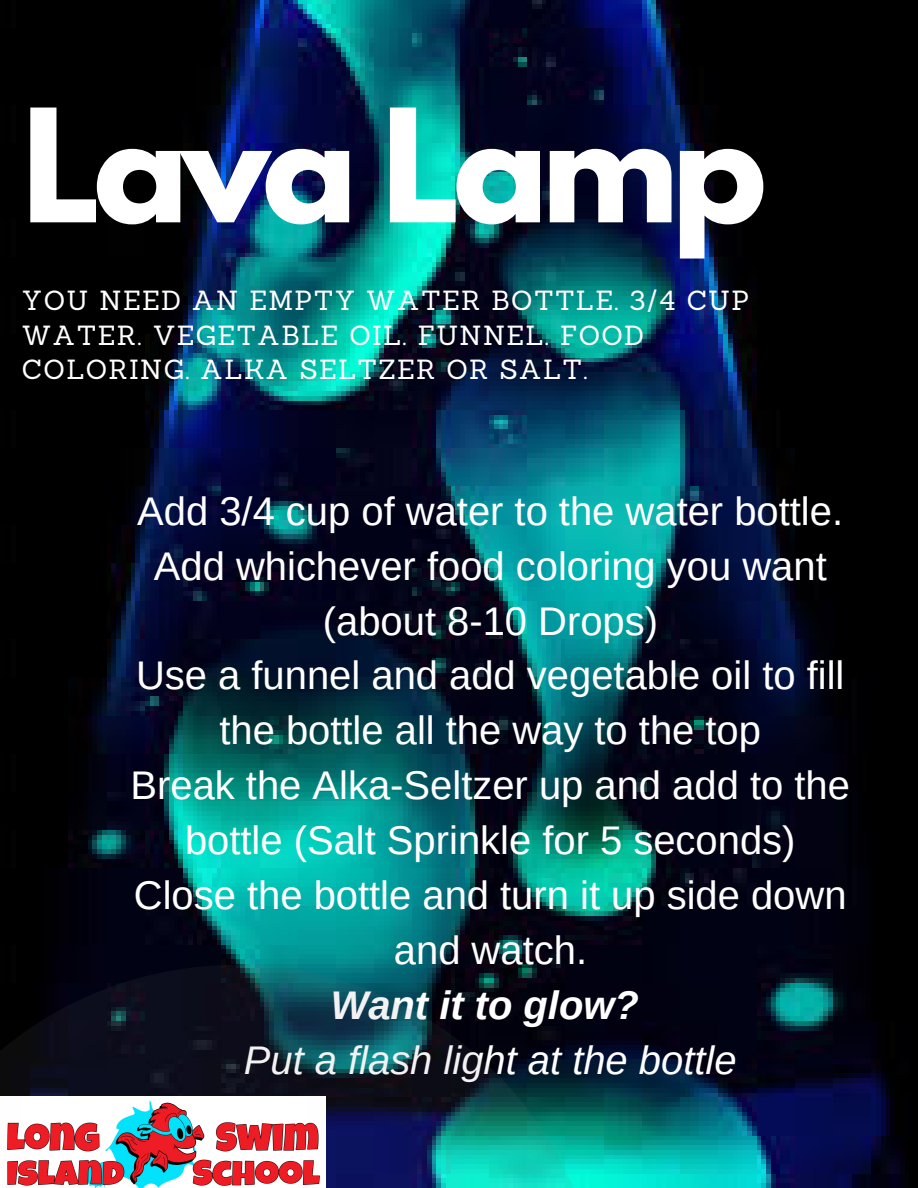
<style>
.page{position:relative;width:918px;height:1188px;background:#fff}
.page>*{position:absolute;margin:0;border:0;box-sizing:border-box;transform-origin:0 0}
.t1{font:700 139.2px "League Spartan";letter-spacing:-.05em;color:#fff}
.t2{font:39.9px/54.9px "Arimo";color:#fff;text-align:center}
.t3{font:italic 39.9px "Arimo";color:#fff}
.t4{font:italic 700 39.9px "Arimo";color:#fff}
.t5{font:27px/34.8px "Sanchez";letter-spacing:.05em;color:#fff}
</style>
<div class="page">
<img style="left:0;top:0;width:918px;height:1188px">
<svg style="left:0;top:965px;width:603px;height:223px;background:#0a2f3b"></svg>
<img style="left:0;top:1096px;width:325px;height:92px">
<h1 class="t1" style="left:22px;top:97px;width:746px">Lava Lamp</h1>
<p class="t5" style="left:22px;top:283px;width:729px">YOU NEED AN EMPTY WATER BOTTLE. 3/4 CUP<br>WATER. VEGETABLE OIL. FUNNEL. FOOD<br>COLORING. ALKA SELTZER OR SALT.</p>
<p class="t2" style="left:131px;top:483px;width:721px">Add 3/4 cup of water to the water bottle.<br>Add whichever food coloring you want (about 8-10 Drops)<br>Use a funnel and add vegetable oil to fill the bottle all the way to the top<br>Break the Alka-Seltzer up and add to the bottle (Salt Sprinkle for 5 seconds)<br>Close the bottle and turn it up side down and watch.</p>
<p class="t4" style="left:331px;top:983px;width:310px">Want it to glow?</p>
<p class="t3" style="left:244px;top:1038px;width:494px">Put a flash light at the bottle</p>
</div>
